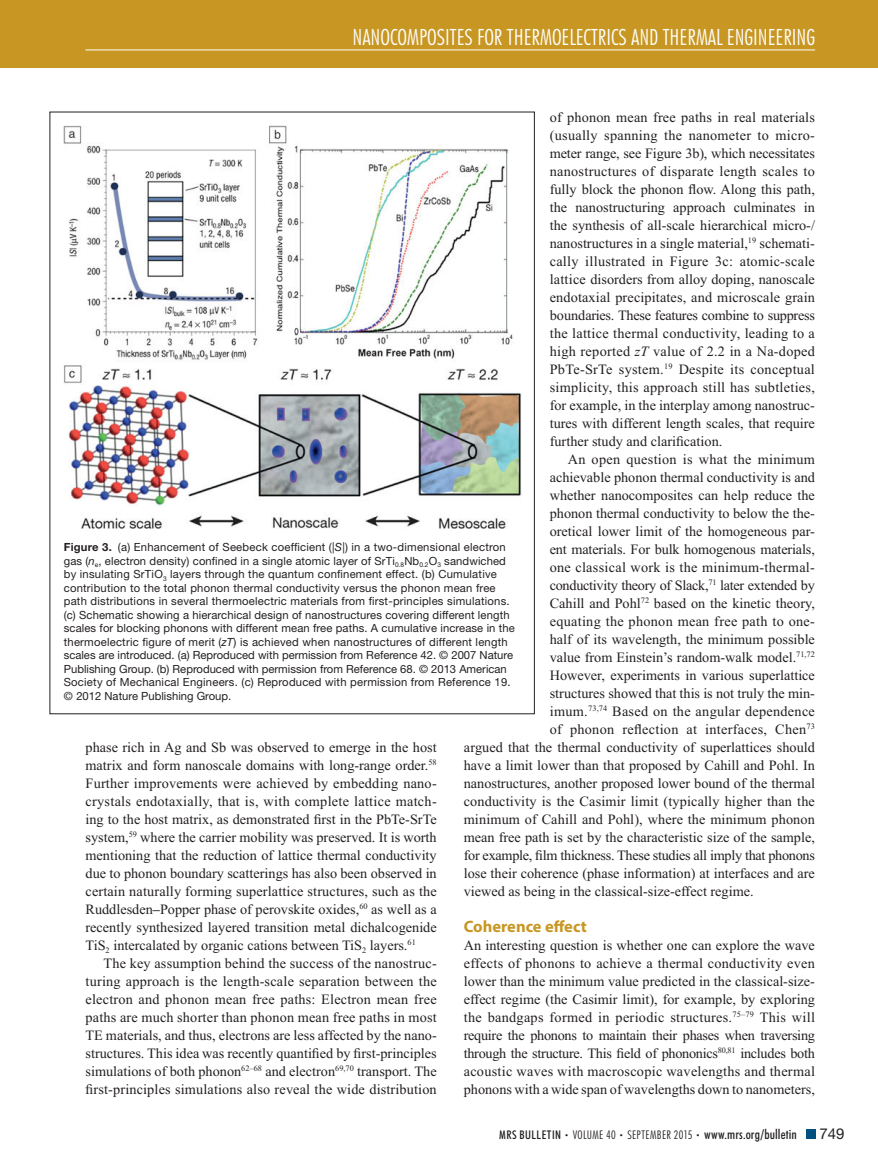
<style>
.page{position:relative;width:878px;height:1175px;background:#fff}
.page>*{position:absolute;margin:0;border:0;box-sizing:border-box;transform-origin:0 0}
.t1{font:300 condensed 22.5px "Futura BT";color:#fff}
.t2{font:700 16.5px "Myriad Pro";color:#c89723}
.t3{font:15px "Helvetica Neue LT Std";color:#231f20}
.t4{font:14.25px/18px "Times New Roman";color:#231f20;text-align:justify}
.t5{font:14.25px "Times New Roman";letter-spacing:.02em;color:#231f20}
.t6{font:14.25px "Times New Roman";letter-spacing:-.02em;color:#231f20}
.t7{font:300 condensed 12px "Futura BT";letter-spacing:.03em;color:#231f20}
.t8{font:11.25px/13.5px "Helvetica Neue LT Std";letter-spacing:.02em;color:#231f20}
.s1{font-style:italic}
.s2{font-weight:700}
.s3{font-weight:500}
.s4{font-size:7.5px}
.s5{font-weight:500;font-size:13.5px}
</style>
<div class="page">
<div style="left:0;top:0;width:878px;height:68px;background:#c89723"></div>
<hr style="left:86px;top:50px;width:729px;height:1px;background:#fff">
<div style="left:806px;top:1130px;width:9px;height:8px;background:#005080"></div>
<img style="left:64px;top:126px;width:457px;height:403px">
<h1 class="t1" style="left:352px;top:29px;width:464px">NANOCOMPOSITES FOR THERMOELECTRICS AND THERMAL ENGINEERING</h1>
<p class="t4" style="left:549px;top:109px;width:267px">of phonon mean free paths in real materials (usually spanning the nanometer to micro&shy;meter range, see Figure 3b ), which necessitates nanostructures of disparate length scales to fully block the phonon flow. Along this path, the nanostructuring approach culminates in the synthesis of all-scale hierarchical micro-/ nanostructures in a single material, <sup>19</sup> schemati&shy;cally illustrated in Figure 3c : atomic-scale lattice disorders from alloy doping, nanoscale endotaxial precipitates, and microscale grain boundaries. These features combine to suppress the lattice thermal conductivity, leading to a high reported <span class="s1">zT</span> value of 2.2 in a Na-doped PbTe-SrTe system. <sup>19</sup> Despite its conceptual simplicity, this approach still has subtleties, for example, in the interplay among nanostruc&shy;tures with different length scales, that require further study and clarification.</p>
<p class="t5" style="left:567px;top:454px;width:249px">An open question is what the minimum</p>
<p class="t4" style="left:549px;top:469px;width:267px">achievable phonon thermal conductivity is and</p>
<p class="t4" style="left:549px;top:487px;width:267px">whether nanocomposites can help reduce the</p>
<p class="t4" style="left:549px;top:505px;width:267px">phonon thermal conductivity to below the the-</p>
<p class="t4" style="left:549px;top:523px;width:267px">oretical lower limit of the homogeneous par-</p>
<p class="t4" style="left:549px;top:541px;width:267px">ent materials. For bulk homogenous materials,</p>
<p class="t5" style="left:549px;top:562px;width:267px">one classical work is the minimum-thermal-</p>
<p class="t6" style="left:549px;top:580px;width:267px">conductivity theory of Slack, <sup>71</sup> later extended by</p>
<p class="t4" style="left:549px;top:595px;width:267px">Cahill and Pohl <sup>72</sup> based on the kinetic theory,</p>
<p class="t5" style="left:549px;top:616px;width:267px">equating the phonon mean free path to one-</p>
<p class="t4" style="left:549px;top:631px;width:267px">half of its wavelength, the minimum possible</p>
<p class="t4" style="left:549px;top:649px;width:267px">value from Einstein’s random-walk model. <sup>71</sup> <sup>,</sup> <sup>72</sup></p>
<p class="t4" style="left:549px;top:667px;width:267px">However, experiments in various superlattice</p>
<p class="t4" style="left:549px;top:685px;width:267px">structures showed that this is not truly the min-</p>
<p class="t5" style="left:549px;top:706px;width:267px">imum. <sup>73</sup> <sup>,</sup> <sup>74</sup> Based on the angular dependence</p>
<p class="t5" style="left:549px;top:724px;width:267px">of phonon reflection at interfaces, Chen <sup>73</sup></p>
<p class="t4" style="left:463px;top:739px;width:353px">argued that the thermal conductivity of superlattices should</p>
<p class="t4" style="left:463px;top:757px;width:353px">have a limit lower than that proposed by Cahill and Pohl. In</p>
<p class="t4" style="left:463px;top:775px;width:353px">nanostructures, another proposed lower bound of the thermal</p>
<p class="t4" style="left:463px;top:793px;width:353px">conductivity is the Casimir limit (typically higher than the</p>
<p class="t4" style="left:463px;top:811px;width:353px">minimum of Cahill and Pohl), where the minimum phonon</p>
<p class="t4" style="left:463px;top:829px;width:353px">mean free path is set by the characteristic size of the sample,</p>
<p class="t6" style="left:463px;top:850px;width:353px">for example, film thickness. These studies all imply that phonons</p>
<p class="t4" style="left:463px;top:865px;width:353px">lose their coherence (phase information) at interfaces and are</p>
<p class="t4" style="left:463px;top:883px;width:291px">viewed as being in the classical-size-effect regime.</p>
<p class="t2" style="left:464px;top:920px;width:124px">Coherence effect</p>
<p class="t4" style="left:463px;top:937px;width:353px">An interesting question is whether one can explore the wave effects of phonons to achieve a thermal conductivity even lower than the minimum value predicted in the classical-size&shy;effect regime (the Casimir limit), for example, by exploring the bandgaps formed in periodic structures. <sup>75</sup> <sup>–</sup> <sup>79</sup> This will require the phonons to maintain their phases when traversing through the structure. This field of phononics <sup>80</sup> <sup>,</sup> <sup>81</sup> includes both acoustic waves with macroscopic wavelengths and thermal phonons with a wide span of wavelengths down to nanometers,</p>
<p class="t8" style="left:64px;top:542px;width:452px"><span class="s2">Figure 3.</span> (a) Enhancement of Seebeck coefficient (| <span class="s1">S</span>|) in a two-dimensional electron gas ( <span class="s1">n</span><sub>e</sub>, electron density) confined in a single atomic layer of SrTi <sub>0.8</sub>Nb <sub>0.2</sub>O <sub>3</sub> sandwiched by insulating SrTiO <sub>3</sub> layers through the quantum confinement effect. (b) Cumulative contribution to the total phonon thermal conductivity versus the phonon mean free path distributions in several thermoelectric materials from first-principles simulations. (c) Schematic showing a hierarchical design of nanostructures covering different length scales for blocking phonons with different mean free paths. A cumulative increase in the thermoelectric figure of merit ( <span class="s1">zT</span>) is achieved when nanostructures of different length scales are introduced. (a) Reproduced with permission from Reference 42. © 2007 Nature Publishing Group. (b) Reproduced with permission from Reference 68. © 2013 American Society of Mechanical Engineers. (c) Reproduced with permission from Reference 19. © 2012 Nature Publishing Group.</p>
<p class="t4" style="left:85px;top:739px;width:353px">phase rich in Ag and Sb was observed to emerge in the host matrix and form nanoscale domains with long-range order. <sup>58<br></sup>Further improvements were achieved by embedding nano&shy;crystals endotaxially, that is, with complete lattice match&shy;ing to the host matrix, as demonstrated first in the PbTe-SrTe system, <sup>59</sup> where the carrier mobility was preserved. It is worth mentioning that the reduction of lattice thermal conductivity due to phonon boundary scatterings has also been observed in certain naturally forming superlattice structures, such as the Ruddlesden <span class="s2">–</span> Popper phase of perovskite oxides, <sup>60</sup> as well as a recently synthesized layered transition metal dichalcogenide TiS <sub>2</sub> intercalated by organic cations between TiS <sub>2</sub> layers. <sup>61</sup></p>
<p class="t4" style="left:85px;top:955px;width:353px;text-indent:18px">The key assumption behind the success of the nanostruc&shy;turing approach is the length-scale separation between the electron and phonon mean free paths: Electron mean free paths are much shorter than phonon mean free paths in most TE materials, and thus, electrons are less affected by the nano&shy;structures. This idea was recently quantified by first-principles simulations of both phonon <sup>62</sup> <sup>–</sup> <sup>68</sup> and electron <sup>69</sup> <sup>,</sup> <sup>70</sup> transport. The first-principles simulations also reveal the wide distribution</p>
<p class="t7" style="left:499px;top:1130px;width:299px"><span class="s3">MRS BULLETIN</span> <span class="s4">•</span> VOLUME 40 <span class="s4">•</span> SEPTEMBER 2015 <span class="s4">•</span> <span class="s5">www.mrs.org/bulletin</span></p>
<p class="t3" style="left:819px;top:1128px;width:27px">749</p>
</div>
